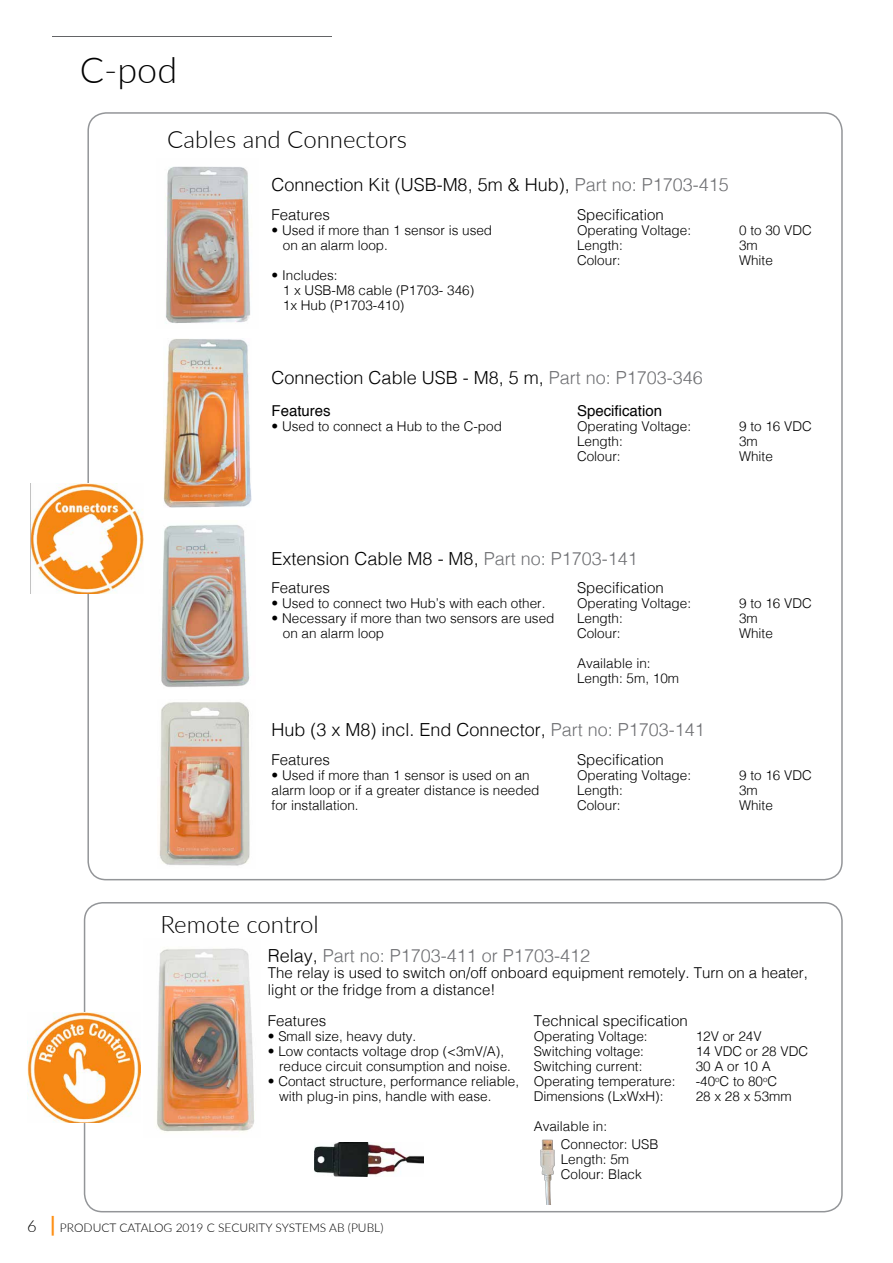
<style>
.page{position:relative;width:893px;height:1263px;background:#fff}
.page>*{position:absolute;margin:0;border:0;box-sizing:border-box;transform-origin:0 0}
.t1{font:300 36px "Lato";color:#000}
.t2{font:300 24px "Lato";color:#000}
.t3{font:300 18px "Helvetica";color:#000}
.t4{font:300 18px "Helvetica";color:#6f7073}
.t5{font:300 15px/16.5px "Helvetica";color:#000}
.t6{font:15px "Helvetica";color:#000}
.t7{font:300 13.5px/15px "Helvetica";color:#000}
.t8{font:300 12px "Lato";color:#000}
.s1{color:#6f7073}
.s2{color:#000}
.s3{font-size:16.5px}
.s4{font-weight:700;font-size:21px;color:#fe8f13}
</style>
<div class="page">
<div style="left:84px;top:902px;width:759px;height:310px;border:2px solid #939598;border-radius:18px"></div>
<img style="left:165px;top:166px;width:85px;height:158px">
<img style="left:31px;top:483px;width:113px;height:110px">
<img style="left:163px;top:339px;width:89px;height:168px">
<img style="left:161px;top:525px;width:89px;height:162px">
<img style="left:159px;top:702px;width:91px;height:164px">
<img style="left:156px;top:948px;width:98px;height:184px">
<img style="left:28px;top:1012px;width:112px;height:110px">
<img style="left:315px;top:1143px;width:109px;height:34px">
<img style="left:540px;top:1139px;width:14px;height:66px">
<hr style="left:52px;top:36px;width:280px;height:1px;background:#636466">
<h1 class="t1" style="left:80px;top:45px;width:99px">C-pod</h1>
<h2 class="t2" style="left:167px;top:122px;width:241px">Cables and Connectors</h2>
<h3 class="t3" style="left:272px;top:170px;width:459px">Connection Kit (USB-M8, 5m &amp; Hub), <span class="s1">Part no: P1703-415</span></h3>
<p class="t5" style="left:577px;top:205px;width:88px">Specification</p>
<p class="t7" style="left:577px;top:222px;width:116px">Operating Voltage:</p>
<p class="t7" style="left:739px;top:222px;width:74px">0 to 30 VDC</p>
<p class="t7" style="left:577px;top:237px;width:47px">Length:</p>
<p class="t7" style="left:739px;top:237px;width:20px">3m</p>
<p class="t7" style="left:577px;top:252px;width:45px">Colour:</p>
<p class="t7" style="left:739px;top:252px;width:35px">White</p>
<p class="t5" style="left:272px;top:205px;width:60px">Features</p>
<p class="t7" style="left:283px;top:222px;width:211px;text-indent:-11px">• Used if more than 1 sensor is used on an alarm loop.</p>
<p class="t7" style="left:283px;top:267px;width:193px;text-indent:-11px">• Includes:<br>1 x USB-M8 cable (P1703- 346)<br>1x Hub (P1703-410)</p>
<h3 class="t3" style="left:272px;top:362px;width:433px">Connection Cable USB - M8, 5 m, <span class="s1">Part no: P1703-346</span></h3>
<p class="t6" style="left:577px;top:399px;width:87px">Specification</p>
<p class="t7" style="left:577px;top:417px;width:116px">Operating Voltage:</p>
<p class="t7" style="left:739px;top:417px;width:74px">9 to 16 VDC</p>
<p class="t7" style="left:577px;top:432px;width:47px">Length:</p>
<p class="t7" style="left:739px;top:432px;width:20px">3m</p>
<p class="t7" style="left:577px;top:447px;width:45px">Colour:</p>
<p class="t7" style="left:739px;top:447px;width:35px">White</p>
<p class="t6" style="left:272px;top:399px;width:61px">Features</p>
<p class="t7" style="left:272px;top:417px;width:232px">• Used to connect a Hub to the C-pod</p>
<h3 class="t3" style="left:272px;top:543px;width:368px">Extension Cable M8 - M8, <span class="s1">Part no: P1703-141</span></h3>
<p class="t5" style="left:577px;top:579px;width:88px">Specification</p>
<p class="t7" style="left:577px;top:595px;width:116px">Operating Voltage:</p>
<p class="t7" style="left:739px;top:595px;width:74px">9 to 16 VDC</p>
<p class="t7" style="left:577px;top:610px;width:47px">Length:</p>
<p class="t7" style="left:739px;top:610px;width:20px">3m</p>
<p class="t7" style="left:577px;top:625px;width:45px">Colour:</p>
<p class="t7" style="left:739px;top:625px;width:35px">White</p>
<p class="t7" style="left:577px;top:655px;width:104px">Available in:<br>Length: 5m, 10m</p>
<p class="t5" style="left:272px;top:579px;width:60px">Features</p>
<p class="t7" style="left:272px;top:595px;width:275px">• Used to connect two Hub’s with each other.</p>
<p class="t7" style="left:283px;top:610px;width:273px;text-indent:-11px">• Necessary if more than two sensors are used on an alarm loop</p>
<h3 class="t3" style="left:272px;top:714px;width:435px">Hub (3 x M8) incl. End Connector, <span class="s1">Part no: P1703-141</span></h3>
<p class="t5" style="left:577px;top:750px;width:88px">Specification</p>
<p class="t7" style="left:577px;top:766px;width:116px">Operating Voltage:</p>
<p class="t7" style="left:739px;top:766px;width:74px">9 to 16 VDC</p>
<p class="t7" style="left:577px;top:781px;width:47px">Length:</p>
<p class="t7" style="left:739px;top:781px;width:20px">3m</p>
<p class="t7" style="left:577px;top:796px;width:45px">Colour:</p>
<p class="t7" style="left:739px;top:796px;width:35px">White</p>
<p class="t5" style="left:272px;top:750px;width:60px">Features</p>
<p class="t7" style="left:272px;top:766px;width:269px">• Used if more than 1 sensor is used on an alarm loop or if a greater distance is needed for installation.</p>
<h2 class="t2" style="left:160px;top:907px;width:160px">Remote control</h2>
<h3 class="t4" style="left:268px;top:940px;width:324px"><span class="s2">Relay,</span> Part no: P1703-411 or P1703-412</h3>
<p class="t5" style="left:268px;top:963px;width:542px">The relay is used to switch on/off onboard equipment remotely. Turn on a heater, light or the fridge from a distance!</p>
<p class="t5" style="left:534px;top:1012px;width:156px">Technical specification</p>
<p class="t7" style="left:534px;top:1028px;width:116px">Operating Voltage:</p>
<p class="t7" style="left:696px;top:1028px;width:68px">12V or 24V</p>
<p class="t7" style="left:534px;top:1043px;width:112px">Switching voltage:</p>
<p class="t7" style="left:696px;top:1043px;width:114px">14 VDC or 28 VDC</p>
<p class="t7" style="left:534px;top:1058px;width:110px">Switching current:</p>
<p class="t7" style="left:696px;top:1058px;width:77px">30 A or 10 A</p>
<p class="t7" style="left:534px;top:1073px;width:143px">Operating temperature:</p>
<p class="t7" style="left:696px;top:1073px;width:83px">-40<sup>o</sup>C to 80<sup>o</sup>C</p>
<p class="t7" style="left:534px;top:1088px;width:131px">Dimensions (LxWxH):</p>
<p class="t7" style="left:696px;top:1088px;width:98px">28 x 28 x 53mm</p>
<p class="t7" style="left:534px;top:1118px;width:75px">Available in:</p>
<p class="t5" style="left:268px;top:1012px;width:60px">Features</p>
<p class="t7" style="left:268px;top:1028px;width:150px">• Small size, heavy duty.</p>
<p class="t7" style="left:279px;top:1043px;width:233px;text-indent:-11px">• Low contacts voltage drop (&lt;3mV/A), reduce circuit consumption and noise.</p>
<p class="t7" style="left:279px;top:1073px;width:242px;text-indent:-11px">• Contact structure, performance reliable, with plug-in pins, handle with ease.</p>
<p class="t8" style="left:27px;top:1219px;width:358px"><span class="s3">6</span> <span class="s4">|</span> PRODUCT CATALOG 2019 C SECURITY SYSTEMS AB (PUBL)</p>
<p class="t7" style="left:561px;top:1136px;width:99px">Connector: USB<br>Length: 5m<br>Colour: Black</p>
</div>
